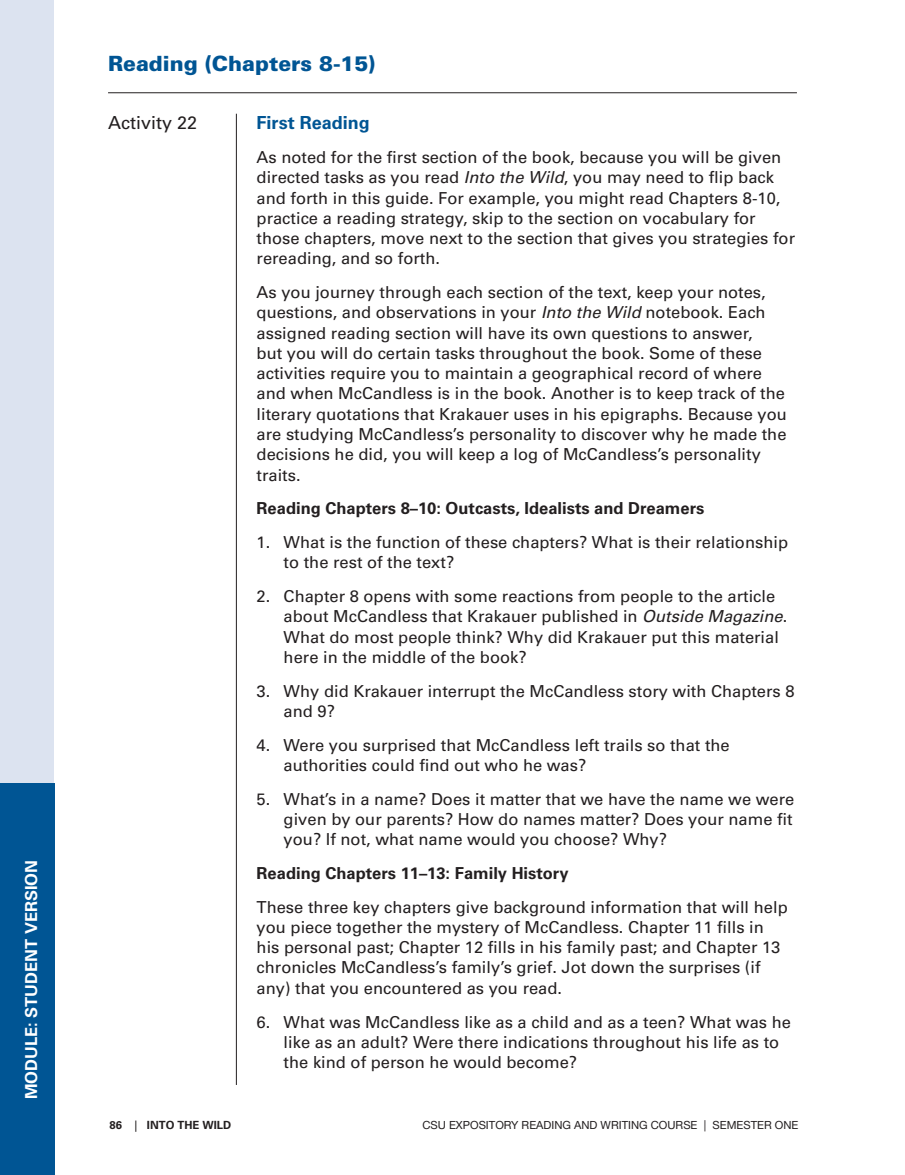
<style>
.page{position:relative;width:905px;height:1175px;background:#fff}
.page>*{position:absolute;margin:0;border:0;box-sizing:border-box;transform-origin:0 0}
.Student-Head_2_w_Rul{font:900 21px "Univers";color:#005594}
.Student-Activity_Nam{font:700 18px "Univers";color:#005594}
.Student-Activity_Hea{font:18px "Univers";color:#231f20}
.Student-Body{font:16.5px/20.2px "Univers";color:#231f20}
.Student-Body__bold{font:700 16.5px "Univers";color:#231f20}
.t1{font:700 16.5px "Univers";color:#fff}
.t2{font:11.25px "Helvetica Neue";color:#231f20}
.t3{font:700 11.25px "Univers";color:#231f20}
.s1{font-style:italic}
.s2{font-weight:400}
</style>
<div class="page">
<hr style="left:236px;top:114px;width:1px;height:971px;background:#231f20">
<hr style="left:108px;top:92px;width:688px;height:1px;background:#231f20">
<div style="left:0;top:0;width:54px;height:1174px;background:#dce3f0"></div>
<div style="left:0;top:783px;width:54px;height:391px;background:#005594"></div>
<p class="t1" style="left:22px;top:1099px;width:241px;rotate:-90deg">MODULE: STUDENT VERSION</p>
<p class="Student-Head_2_w_Rul" style="left:108px;top:50px;width:269px">Reading (Chapters 8-15)</p>
<p class="Student-Activity_Hea" style="left:108px;top:112px;width:91px">Activity 22</p>
<p class="Student-Activity_Nam" style="left:256px;top:112px;width:115px">First Reading</p>
<p class="Student-Body" style="left:256px;top:147px;width:540px">As noted for the first section of the book, because you will be given directed tasks as you read <span class="s1">Into the Wild</span>, you may need to flip back and forth in this guide. For example, you might read Chapters 8-10, practice a reading strategy, skip to the section on vocabulary for those chapters, move next to the section that gives you strategies for rereading, and so forth.</p>
<p class="Student-Body" style="left:256px;top:282px;width:531px">As you journey through each section of the text, keep your notes, questions, and observations in your <span class="s1">Into the Wild</span> notebook. Each assigned reading section will have its own questions to answer,<br>but you will do certain tasks throughout the book. Some of these activities require you to maintain a geographical record of where and when McCandless is in the book. Another is to keep track of the literary quotations that Krakauer uses in his epigraphs. Because you are studying McCandless’s personality to discover why he made the decisions he did, you will keep a log of McCandless’s personality traits.</p>
<p class="Student-Body__bold" style="left:256px;top:499px;width:449px">Reading Chapters 8–10: Outcasts, Idealists and Dreamers</p>
<p class="Student-Body" style="left:284px;top:532px;width:506px;text-indent:-27px">1. What is the function of these chapters? What is their relationship to the rest of the text?</p>
<p class="Student-Body" style="left:284px;top:586px;width:505px;text-indent:-27px">2. Chapter 8 opens with some reactions from people to the article about McCandless that Krakauer published in <span class="s1">Outside Magazine</span>.<br>What do most people think? Why did Krakauer put this material here in the middle of the book?</p>
<p class="Student-Body" style="left:284px;top:680px;width:512px;text-indent:-27px">3. Why did Krakauer interrupt the McCandless story with Chapters 8 and 9?</p>
<p class="Student-Body" style="left:284px;top:734px;width:447px;text-indent:-27px">4. Were you surprised that McCandless left trails so that the authorities could find out who he was?</p>
<p class="Student-Body" style="left:284px;top:788px;width:512px;text-align:justify;text-indent:-27px">5. What’s in a name? Does it matter that we have the name we were given by our parents? How do names matter? Does your name fit you? If not, what name would you choose? Why?</p>
<p class="Student-Body__bold" style="left:256px;top:863px;width:313px">Reading Chapters 11–13: Family History</p>
<p class="Student-Body" style="left:256px;top:896px;width:532px">These three key chapters give background information that will help you piece together the mystery of McCandless. Chapter 11 fills in his personal past; Chapter 12 fills in his family past; and Chapter 13 chronicles McCandless’s family’s grief. Jot down the surprises (if any) that you encountered as you read.</p>
<p class="Student-Body" style="left:284px;top:1011px;width:509px;text-indent:-27px">6. What was McCandless like as a child and as a teen? What was he like as an adult? Were there indications throughout his life as to the kind of person he would become?</p>
<p class="t3" style="left:110px;top:1118px;width:123px">86 <span class="s2">|</span> INTO THE WILD</p>
<p class="t2" style="left:422px;top:1118px;width:377px">CSU EXPOSITORY READING AND WRITING COURSE | SEMESTER ONE</p>
</div>
